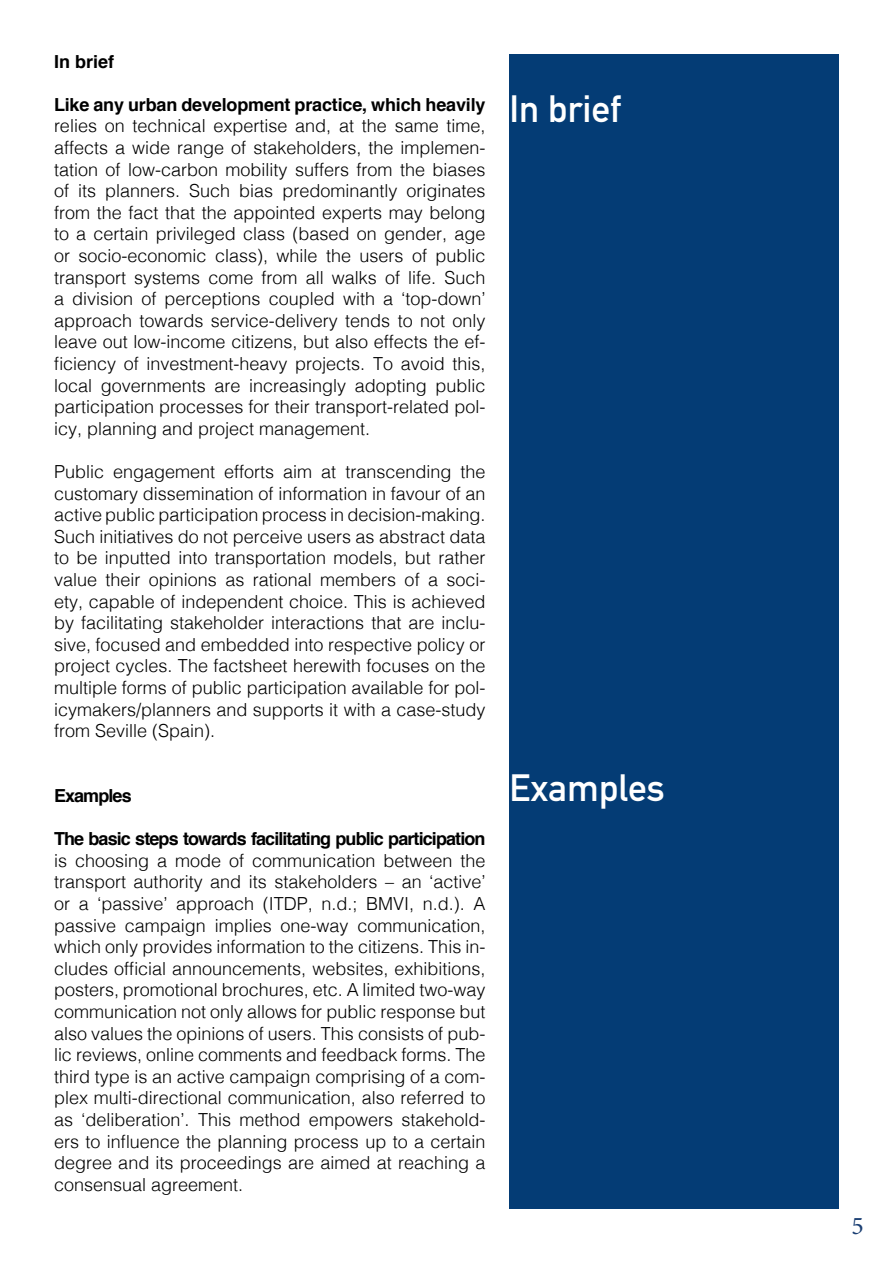
<style>
.page{position:relative;width:893px;height:1263px;background:#fff}
.page>*{position:absolute;margin:0;border:0;box-sizing:border-box;transform-origin:0 0}
.t1{font:700 37.5px "DIN Alternate";color:#fff}
.t2{font:25.5px "Minion Pro";color:#1b3f73}
.t3{font:300 18px/21.6px "Helvetica";color:#000;text-align:justify}
.t4{font:700 18px "Helvetica";letter-spacing:-.05em;color:#000}
.s1{font-weight:700}
</style>
<div class="page">
<div style="left:509px;top:54px;width:330px;height:1155px;background:#043c75"></div>
<p class="t4" style="left:54px;top:47px;width:62px">In brief</p>
<p class="t3" style="left:54px;top:92px;width:433px"><span class="s1">Like any urban development practice, which heavily </span>relies on technical expertise and, at the same time, affects a wide range of stakeholders, the implemen&shy;tation of low-carbon mobility suffers from the biases of its planners. Such bias predominantly originates from the fact that the appointed experts may belong to a certain privileged class (based on gender, age or socio-economic class), while the users of public transport systems come from all walks of life. Such a division of perceptions coupled with a ‘top-down’ approach towards service-delivery tends to not only leave out low-income citizens, but also effects the ef&shy;ficiency of investment-heavy projects. To avoid this, local governments are increasingly adopting public participation processes for their transport-related pol&shy;icy, planning and project management.</p>
<p class="t3" style="left:54px;top:459px;width:433px">Public engagement efforts aim at transcending the customary dissemination of information in favour of an active public participation process in decision-making.<br>Such initiatives do not perceive users as abstract data to be inputted into transportation models, but rather value their opinions as rational members of a soci&shy;ety, capable of independent choice. This is achieved by facilitating stakeholder interactions that are inclu&shy;sive, focused and embedded into respective policy or project cycles. The factsheet herewith focuses on the multiple forms of public participation available for pol&shy;icymakers/planners and supports it with a case-study from Seville (Spain).</p>
<p class="t4" style="left:54px;top:781px;width:79px">Examples</p>
<p class="t3" style="left:54px;top:827px;width:433px"><span class="s1">The basic steps towards facilitating public participation </span>is choosing a mode of communication between the transport authority and its stakeholders – an ‘active’ or a ‘passive’ approach (ITDP, n.d.; BMVI, n.d.). A passive campaign implies one-way communication, which only provides information to the citizens. This in&shy;cludes official announcements, websites, exhibitions, posters, promotional brochures, etc. A limited two-way communication not only allows for public response but also values the opinions of users. This consists of pub&shy;lic reviews, online comments and feedback forms. The third type is an active campaign comprising of a com&shy;plex multi-directional communication, also referred to as ‘deliberation’. This method empowers stakehold&shy;ers to influence the planning process up to a certain degree and its proceedings are aimed at reaching a consensual agreement.</p>
<p class="t1" style="left:509px;top:81px;width:113px">In brief</p>
<p class="t1" style="left:509px;top:759px;width:157px">Examples</p>
<p class="t2" style="left:851px;top:1208px;width:14px">5</p>
</div>
